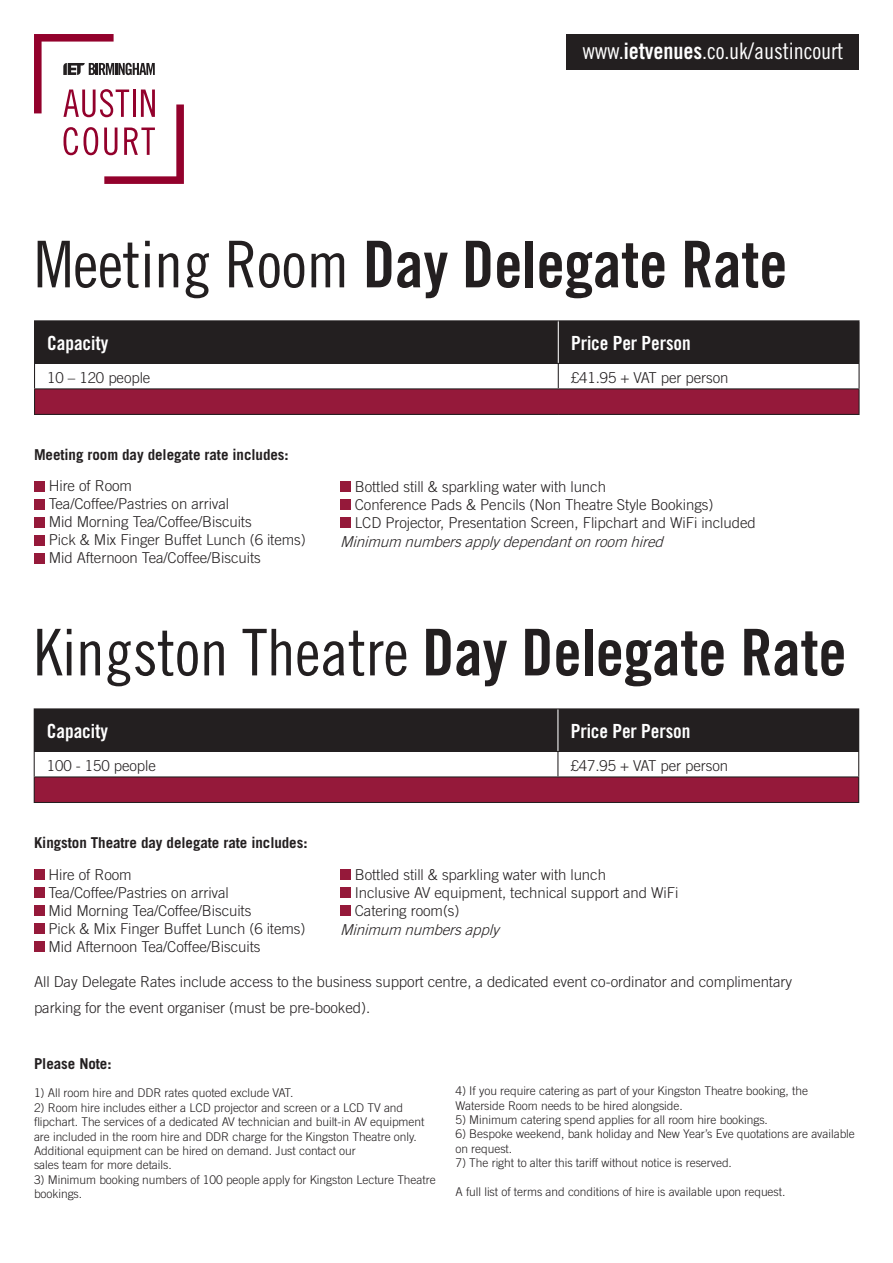
<style>
.page{position:relative;width:893px;height:1263px;background:#fff}
.page>*{position:absolute;margin:0;border:0;box-sizing:border-box;transform-origin:0 0}
.t1{font:64.5px "Trade Gothic Cond Eighteen";letter-spacing:-.005em;color:#231f20}
.t2{font:64.5px "Trade Gothic Bold Cond Twenty";letter-spacing:-.005em;color:#231f20}
.t3{font:22.65px "Trade Gothic Cond Eighteen";letter-spacing:-.005em;color:#fff}
.t4{font:19.5px "Trade Gothic Bold Cond Twenty";letter-spacing:-.005em;color:#fff}
.t5{font:300 15px/18px "Trade Gothic";letter-spacing:-.005em;color:#231f20}
.t6{font:700 15px "Trade Gothic";letter-spacing:-.005em;color:#231f20}
.t7{font:italic 300 15px "Trade Gothic";color:#231f20}
.t8{font:300 12px/14.4px "Trade Gothic";letter-spacing:-.005em;color:#231f20}
.s1{font-family:"Trade Gothic Bold Cond Twenty"}
.s2{font-family:"Trade Gothic Cond Eighteen"}
</style>
<div class="page">
<div style="left:35px;top:321px;width:523px;height:42px;background:#231f20"></div>
<div style="left:558px;top:321px;width:301px;height:42px;background:#231f20"></div>
<div style="left:35px;top:389px;width:824px;height:25px;background:#95193a"></div>
<svg style="left:558px;top:364px;width:1px;height:24px"></svg>
<hr style="left:858px;top:364px;width:2px;height:24px;background:#231f20">
<svg style="left:34px;top:364px;width:1px;height:50px"></svg>
<hr style="left:558px;top:388px;width:302px;height:1px;background:#231f20">
<hr style="left:858px;top:389px;width:2px;height:25px;background:#231f20">
<hr style="left:34px;top:388px;width:524px;height:1px;background:#231f20">
<hr style="left:34px;top:414px;width:524px;height:1px;background:#231f20">
<hr style="left:558px;top:414px;width:302px;height:1px;background:#231f20">
<hr style="left:34px;top:320px;width:524px;height:1px;background:#231f20">
<hr style="left:34px;top:321px;width:1px;height:42px;background:#231f20">
<hr style="left:34px;top:363px;width:524px;height:1px;background:#231f20">
<hr style="left:558px;top:320px;width:302px;height:1px;background:#231f20">
<hr style="left:858px;top:321px;width:2px;height:42px;background:#231f20">
<hr style="left:558px;top:363px;width:302px;height:1px;background:#231f20">
<hr style="left:558px;top:321px;width:1px;height:42px;background:#fff">
<div style="left:567px;top:34px;width:292px;height:36px;background:#231f20"></div>
<div style="left:34px;top:869px;width:10px;height:10px;background:#95193a"></div>
<div style="left:34px;top:887px;width:10px;height:10px;background:#95193a"></div>
<div style="left:34px;top:905px;width:10px;height:10px;background:#95193a"></div>
<div style="left:34px;top:923px;width:10px;height:10px;background:#95193a"></div>
<div style="left:34px;top:941px;width:10px;height:10px;background:#95193a"></div>
<div style="left:340px;top:869px;width:11px;height:11px;background:#95193a"></div>
<div style="left:340px;top:887px;width:11px;height:11px;background:#95193a"></div>
<div style="left:340px;top:905px;width:11px;height:11px;background:#95193a"></div>
<div style="left:34px;top:709px;width:524px;height:42px;background:#231f20"></div>
<div style="left:558px;top:709px;width:301px;height:42px;background:#231f20"></div>
<div style="left:34px;top:777px;width:825px;height:25px;background:#95193a"></div>
<svg style="left:557px;top:752px;width:1px;height:24px"></svg>
<svg style="left:34px;top:752px;width:1px;height:50px"></svg>
<hr style="left:558px;top:776px;width:301px;height:1px;background:#231f20">
<svg style="left:858px;top:752px;width:1px;height:50px"></svg>
<hr style="left:34px;top:776px;width:524px;height:1px;background:#231f20">
<hr style="left:34px;top:802px;width:524px;height:1px;background:#231f20">
<hr style="left:558px;top:802px;width:301px;height:1px;background:#231f20">
<hr style="left:34px;top:708px;width:524px;height:1px;background:#231f20">
<hr style="left:34px;top:751px;width:524px;height:1px;background:#231f20">
<hr style="left:558px;top:708px;width:301px;height:1px;background:#231f20">
<hr style="left:558px;top:751px;width:301px;height:1px;background:#231f20">
<hr style="left:557px;top:709px;width:1px;height:42px;background:#fff">
<svg style="left:34px;top:34px;width:150px;height:150px"></svg>
<div style="left:34px;top:481px;width:11px;height:10px;background:#95193a"></div>
<div style="left:34px;top:499px;width:11px;height:10px;background:#95193a"></div>
<div style="left:34px;top:517px;width:11px;height:10px;background:#95193a"></div>
<div style="left:34px;top:535px;width:11px;height:10px;background:#95193a"></div>
<div style="left:34px;top:553px;width:11px;height:10px;background:#95193a"></div>
<div style="left:340px;top:481px;width:11px;height:10px;background:#95193a"></div>
<div style="left:340px;top:499px;width:11px;height:10px;background:#95193a"></div>
<div style="left:340px;top:517px;width:11px;height:10px;background:#95193a"></div>
<p class="t3" style="left:582px;top:38px;width:263px">www.<span class="s1">ietvenues</span>.co.uk/austincourt</p>
<p class="t2" style="left:34px;top:225px;width:755px"><span class="s2">Meeting Room</span> Day Delegate Rate</p>
<p class="t4" style="left:47px;top:331px;width:63px">Capacity</p>
<p class="t4" style="left:571px;top:331px;width:121px">Price Per Person</p>
<p class="t5" style="left:47px;top:368px;width:105px">10 – 120 people</p>
<p class="t5" style="left:571px;top:368px;width:159px">£41.95 + VAT per person</p>
<p class="t6" style="left:34px;top:445px;width:256px">Meeting room day delegate rate includes:</p>
<p class="t5" style="left:49px;top:477px;width:85px">Hire of Room</p>
<p class="t5" style="left:49px;top:495px;width:182px">Tea/Coffee/Pastries on arrival</p>
<p class="t5" style="left:49px;top:513px;width:205px">Mid Morning Tea/Coffee/Biscuits</p>
<p class="t5" style="left:49px;top:531px;width:259px">Pick &amp; Mix Finger Buffet Lunch (6 items)<br>Mid Afternoon Tea/Coffee/Biscuits</p>
<p class="t5" style="left:355px;top:477px;width:253px">Bottled still &amp; sparkling water with lunch</p>
<p class="t5" style="left:355px;top:495px;width:360px">Conference Pads &amp; Pencils (Non Theatre Style Bookings)</p>
<p class="t5" style="left:355px;top:513px;width:402px">LCD Projector, Presentation Screen, Flipchart and WiFi included</p>
<p class="t7" style="left:340px;top:533px;width:329px">Minimum numbersapplydependantonroom hired</p>
<p class="t1" style="left:34px;top:614px;width:815px">Kingston Theatre <span class="s1">Day Delegate Rate</span></p>
<p class="t4" style="left:47px;top:719px;width:63px">Capacity</p>
<p class="t4" style="left:571px;top:719px;width:121px">Price Per Person</p>
<p class="t5" style="left:47px;top:756px;width:110px">100 - 150 people</p>
<p class="t5" style="left:571px;top:756px;width:159px">£47.95 + VAT per person</p>
<p class="t6" style="left:34px;top:834px;width:275px">Kingston Theatre day delegate rate includes:</p>
<p class="t5" style="left:48px;top:865px;width:85px">Hire of Room</p>
<p class="t5" style="left:48px;top:883px;width:182px">Tea/Coffee/Pastries on arrival</p>
<p class="t5" style="left:48px;top:901px;width:205px">Mid Morning Tea/Coffee/Biscuits</p>
<p class="t5" style="left:48px;top:919px;width:259px">Pick &amp; Mix Finger Buffet Lunch (6 items)<br>Mid Afternoon Tea/Coffee/Biscuits</p>
<p class="t5" style="left:355px;top:865px;width:253px">Bottled still &amp; sparkling water with lunch</p>
<p class="t5" style="left:355px;top:883px;width:325px">Inclusive AV equipment, technical support and WiFi</p>
<p class="t5" style="left:355px;top:901px;width:106px">Catering room(s)</p>
<p class="t7" style="left:340px;top:921px;width:165px">Minimum numbersapply</p>
<p class="t5" style="left:34px;top:969px;width:759px;line-height:25.5px">All Day Delegate Rates include access to the business support centre, a dedicated event co-ordinator and complimentary parking for the event organiser (must be pre-booked).</p>
<p class="t6" style="left:34px;top:1054px;width:79px">Please Note:</p>
<p class="t8" style="left:34px;top:1086px;width:261px">1) All room hire and DDR rates quoted exclude VAT.</p>
<p class="t8" style="left:34px;top:1100px;width:392px">2) Room hire includes either a LCD projector and screen or a LCD TV and flipchart. The services of a dedicated AV technician and built-in AV equipment are included in the room hire and DDR charge for the Kingston Theatre only.<br>Additional equipment can be hired on demand. Just contact our</p>
<p class="t8" style="left:34px;top:1158px;width:139px">sales team for more details.</p>
<p class="t8" style="left:34px;top:1172px;width:403px">3) Minimum booking numbers of 100 people apply for Kingston Lecture Theatre bookings.</p>
<p class="t8" style="left:455px;top:1083px;width:354px">4) If you require catering as part of your Kingston Theatre booking, the<br>Waterside Room needs to be hired alongside.</p>
<p class="t8" style="left:455px;top:1112px;width:314px">5) Minimum catering spend applies for all room hire bookings.</p>
<p class="t8" style="left:455px;top:1127px;width:401px">6) Bespoke weekend, bank holiday and New Year’s Eve quotations are available on request.</p>
<p class="t8" style="left:455px;top:1155px;width:278px">7) The right to alter this tariff without notice is reserved.</p>
<p class="t8" style="left:455px;top:1184px;width:331px">A full list of terms and conditions of hire is available upon request.</p>
</div>
